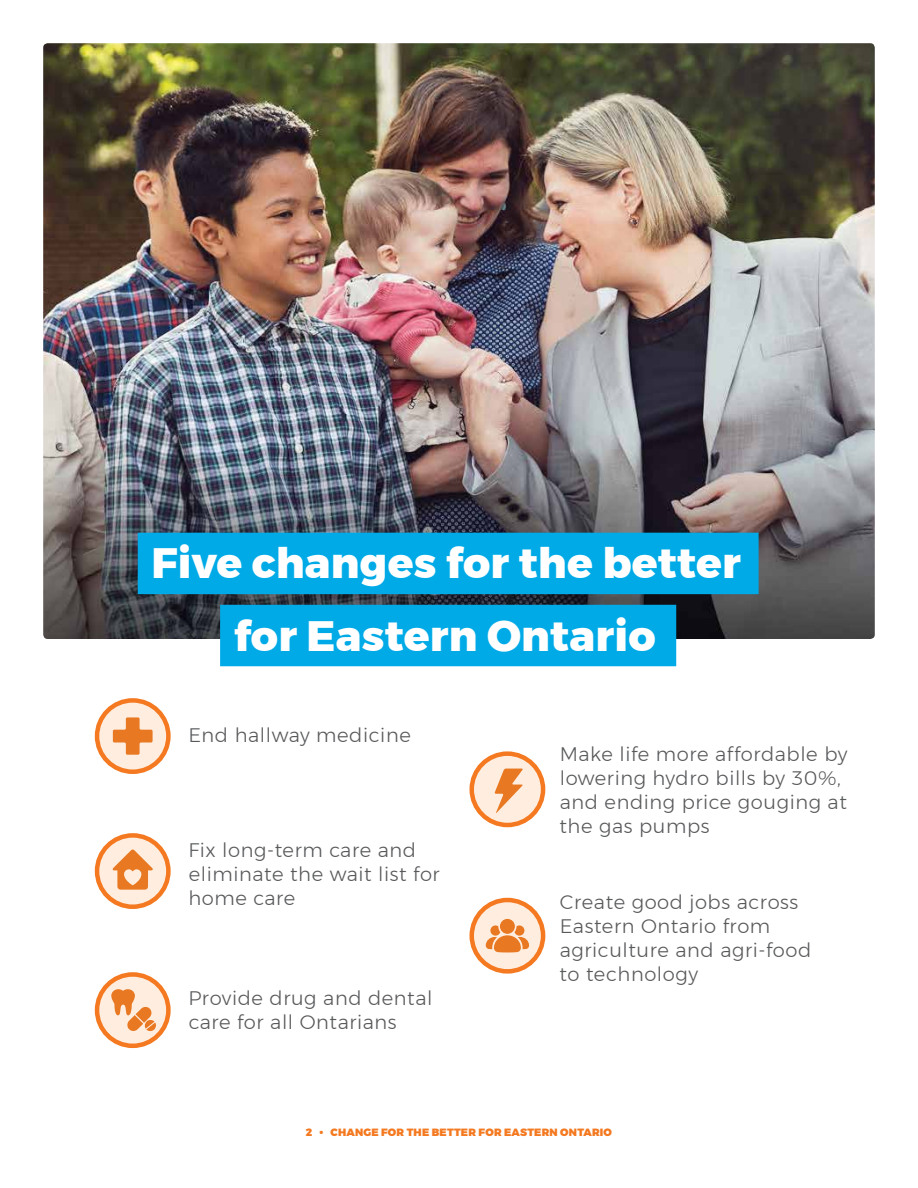
<style>
.page{position:relative;width:918px;height:1188px;background:#fff}
.page>*{position:absolute;margin:0;border:0;box-sizing:border-box;transform-origin:0 0}
.t1{font:800 42.45px/72.2px "Montserrat";letter-spacing:.005em;color:#fff;text-align:center}
.t2{font:300 19.5px/24px "Montserrat";letter-spacing:.03em;color:#58595b}
.t3{font:900 10.5px "Montserrat";letter-spacing:.02em;color:#f47920}
</style>
<div class="page">
<img style="left:43px;top:43px;width:832px;height:596px">
<div style="left:138px;top:533px;width:621px;height:61px;background:#00aae7"></div>
<div style="left:220px;top:605px;width:456px;height:61px;background:#00aae7"></div>
<svg style="left:97px;top:700px;width:71px;height:72px;background:#fdddc4"></svg>
<div style="left:95px;top:698px;width:76px;height:76px;border:4px solid #f47920;border-radius:50%"></div>
<svg style="left:113px;top:717px;width:40px;height:38px;background:#f2ac76"></svg>
<svg style="left:97px;top:835px;width:71px;height:72px;background:#fddbc2"></svg>
<div style="left:95px;top:833px;width:76px;height:76px;border:4px solid #f47920;border-radius:50%"></div>
<svg style="left:112px;top:849px;width:41px;height:41px;background:#f3b17e"></svg>
<svg style="left:97px;top:974px;width:71px;height:72px;background:#fcd8bd"></svg>
<div style="left:95px;top:972px;width:76px;height:76px;border:4px solid #f47920;border-radius:50%"></div>
<svg style="left:111px;top:989px;width:46px;height:43px;background:#f5bd90"></svg>
<svg style="left:472px;top:754px;width:71px;height:71px;background:#fddfc8"></svg>
<div style="left:469px;top:751px;width:76px;height:76px;border:4px solid #f47920;border-radius:50%"></div>
<svg style="left:495px;top:769px;width:28px;height:44px"></svg>
<svg style="left:472px;top:900px;width:71px;height:71px;background:#fddec6"></svg>
<div style="left:469px;top:898px;width:76px;height:76px;border:4px solid #f47920;border-radius:50%"></div>
<svg style="left:486px;top:919px;width:43px;height:33px"></svg>
<h1 class="t1" style="left:151px;top:528px;width:591px">Five changes for the better for Eastern Ontario</h1>
<p class="t2" style="left:188px;top:723px;width:224px">End hallway medicine</p>
<p class="t2" style="left:188px;top:837px;width:253px">Fix long-term care and eliminate the wait list for home care</p>
<p class="t2" style="left:188px;top:985px;width:246px">Provide drug and dental care for all Ontarians</p>
<p class="t2" style="left:560px;top:742px;width:289px">Make life more affordable by lowering hydro bills by 30%, and ending price gouging at the gas pumps</p>
<p class="t2" style="left:560px;top:890px;width:253px">Create good jobs across<br>Eastern Ontario from agriculture and agri-food to technology</p>
<p class="t3" style="left:306px;top:1124px;width:308px">2 • CHANGE FOR THE BETTER FOR EASTERN ONTARIO</p>
</div>
